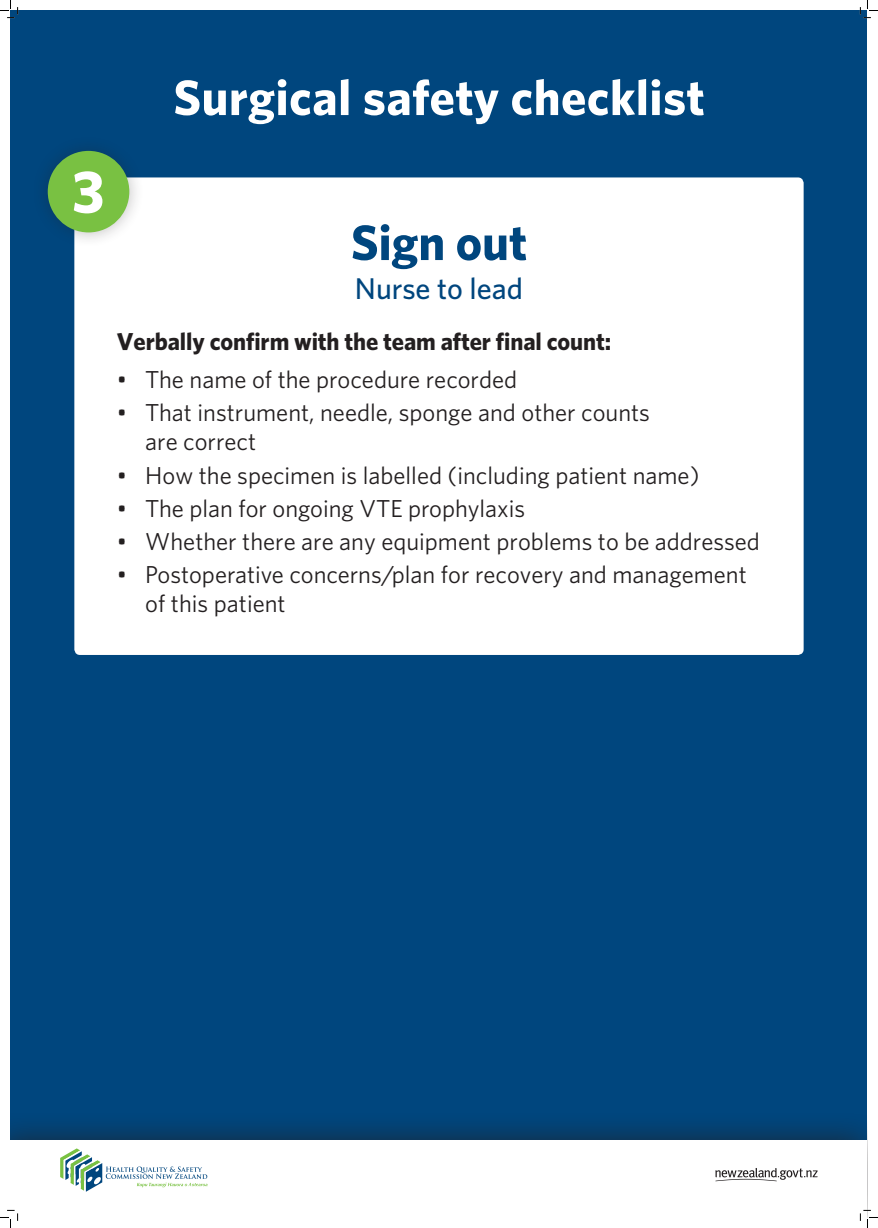
<style>
.page{position:relative;width:878px;height:1228px;background:#fff}
.page>*{position:absolute;margin:0;border:0;box-sizing:border-box;transform-origin:0 0}
.t1{font:700 60px "Whitney";color:#fff}
.t2{font:700 50px "Whitney";letter-spacing:.01em;color:#fff}
.t3{font:700 50px "Whitney";color:#00467e}
.t4{font:500 30px "Whitney";color:#00467e}
.t5{font:24.5px/29px "Whitney";color:#231f20}
.t6{font:700 24.5px "Whitney";letter-spacing:-.005em;color:#231f20}
</style>
<div class="page">
<div style="left:10px;top:10px;width:857px;height:1207px;background:#00467e"></div>
<div style="left:10px;top:1110px;width:857px;height:107px;background:#231f20;opacity:.75"></div>
<div style="left:10px;top:1139px;width:857px;height:78px;background:#fff"></div>
<svg style="left:715px;top:1168px;width:102px;height:13px"></svg>
<svg style="left:52px;top:1138px;width:155px;height:54px"></svg>
<div style="left:74px;top:177px;width:729px;height:478px;background:#fff;border-radius:6px"></div>
<div style="left:32px;top:135px;width:113px;height:113px;background:#231f20;opacity:.3"></div>
<div style="left:48px;top:151px;width:81px;height:81px;background:#79c142;border-radius:50%"></div>
<svg style="left:0;top:0;width:19px;height:18px"></svg>
<svg style="left:0;top:1209px;width:19px;height:18px"></svg>
<svg style="left:859px;top:0;width:18px;height:18px"></svg>
<svg style="left:859px;top:1209px;width:18px;height:18px"></svg>
<p class="t2" style="left:173px;top:64px;width:532px">Surgical safety checklist</p>
<p class="t1" style="left:72px;top:151px;width:34px">3</p>
<p class="t3" style="left:350px;top:209px;width:178px">Sign out</p>
<p class="t4" style="left:355px;top:268px;width:169px">Nurse to lead</p>
<p class="t6" style="left:117px;top:325px;width:495px">Verbally confirm with the team after final count:</p>
<p class="t5" style="left:117px;top:364px;width:401px">• The name of the procedure recorded</p>
<p class="t5" style="left:145px;top:397px;width:506px;text-indent:-28px">• That instrument, needle, sponge and other counts are correct</p>
<p class="t5" style="left:117px;top:460px;width:583px">• How the specimen is labelled (including patient name)</p>
<p class="t5" style="left:117px;top:493px;width:409px">• The plan for ongoing VTE prophylaxis</p>
<p class="t5" style="left:117px;top:526px;width:644px">• Whether there are any equipment problems to be addressed</p>
<p class="t5" style="left:145px;top:559px;width:602px;text-indent:-28px">• Postoperative concerns/plan for recovery and management of this patient</p>
</div>
